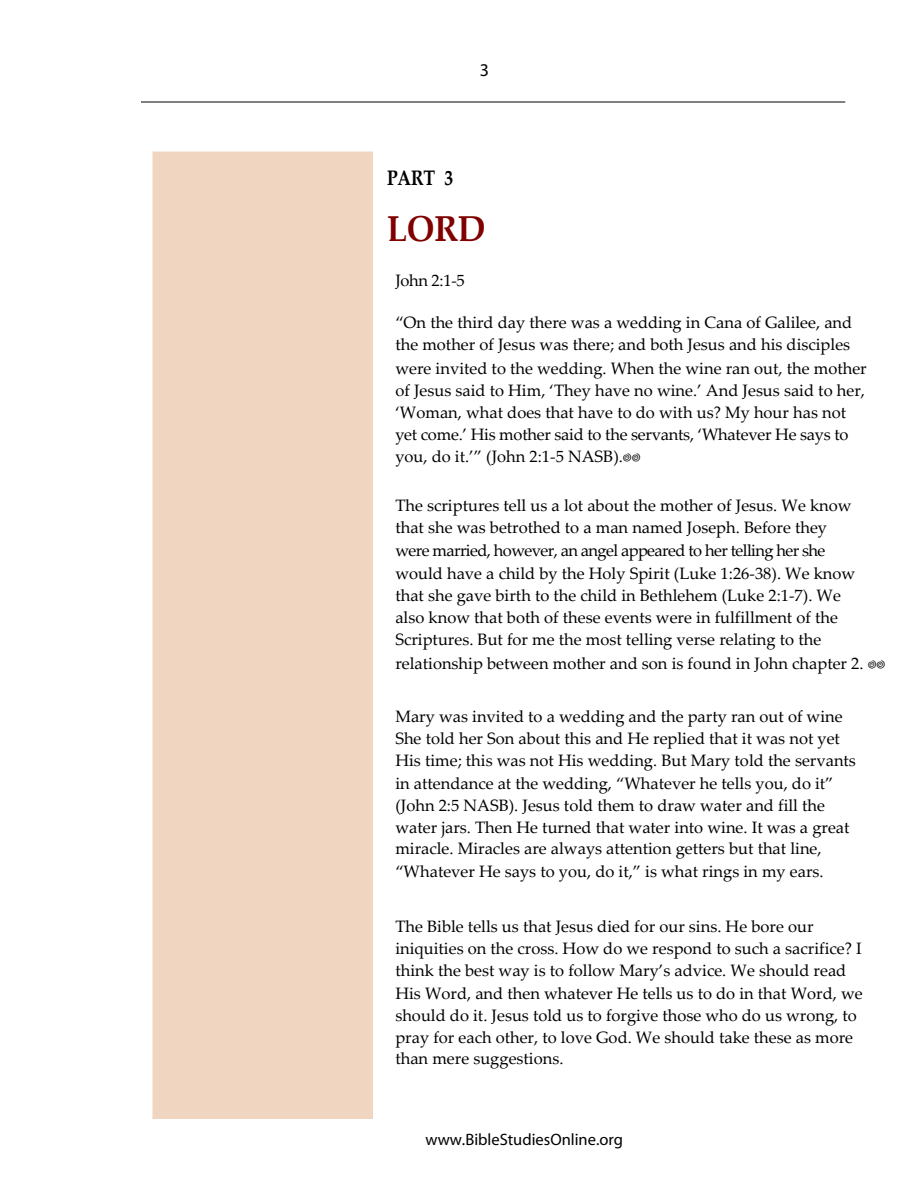
<style>
.page{position:relative;width:918px;height:1188px;background:#fff}
.page>*{position:absolute;margin:0;border:0;box-sizing:border-box;transform-origin:0 0}
.t1{font:700 36px "Palatino Linotype";color:#800000;scale:.93 1}
.t2{font:700 21px "Palatino Linotype";color:#000;scale:.84 1}
.t3{font:18px "Myriad";color:#000}
.t4{font:16.5px/22.5px "Palatino Linotype";color:#000}
.t5{font:16.5px "Myriad";color:#000}
</style>
<div class="page">
<hr style="left:141px;top:102px;width:704px;height:1px;background:#000">
<div style="left:153px;top:152px;width:220px;height:967px;background:#f0d5c1"></div>
<p class="t3" style="left:480px;top:61px;width:11px">3</p>
<p class="t2" style="left:387px;top:163px;width:80px">PART 3</p>
<h1 class="t1" style="left:387px;top:203px;width:107px">LORD</h1>
<p class="t4" style="left:395px;top:268px;width:71px">John 2:1-5</p>
<p class="t4" style="left:395px;top:311px;width:473px">“On the third day there was a wedding in Cana of Galilee, and the mother of Jesus was there; and both Jesus and his disciples were invited to the wedding. When the wine ran out, the mother of Jesus said to Him, ‘They have no wine.’ And Jesus said to her, ‘Woman, what does that have to do with us? My hour has not yet come.’ His mother said to the servants, ‘Whatever He says to you, do it.’” (John 2:1-5 NASB).</p>
<p class="t4" style="left:395px;top:494px;width:470px">The scriptures tell us a lot about the mother of Jesus. We know that she was betrothed to a man named Joseph. Before they were married, however, an angel appeared to her telling her she would have a child by the Holy Spirit (Luke 1:26-38). We know that she gave birth to the child in Bethlehem (Luke 2:1-7). We also know that both of these events were in fulfillment of the Scriptures. But for me the most telling verse relating to the relationship between mother and son is found in John chapter 2.</p>
<p class="t4" style="left:395px;top:705px;width:462px">Mary was invited to a wedding and the party ran out of wine<br>She told her Son about this and He replied that it was not yet<br>His time; this was not His wedding. But Mary told the servants</p>
<p class="t4" style="left:395px;top:772px;width:456px;line-height:21.9px">in attendance at the wedding, “Whatever he tells you, do it” (John 2:5 NASB). Jesus told them to draw water and fill the water jars. Then He turned that water into wine. It was a great miracle. Miracles are always attention getters but that line, “Whatever He says to you, do it,” is what rings in my ears.</p>
<p class="t4" style="left:395px;top:915px;width:468px">The Bible tells us that Jesus died for our sins. He bore our iniquities on the cross. How do we respond to such a sacrifice? I think the best way is to follow Mary’s advice. We should read</p>
<p class="t4" style="left:395px;top:982px;width:469px;line-height:21.8px">His Word, and then whatever He tells us to do in that Word, we should do it. Jesus told us to forgive those who do us wrong, to pray for each other, to love God. We should take these as more than mere suggestions.</p>
<p class="t5" style="left:426px;top:1131px;width:199px">www.BibleStudiesOnline.org</p>
</div>
